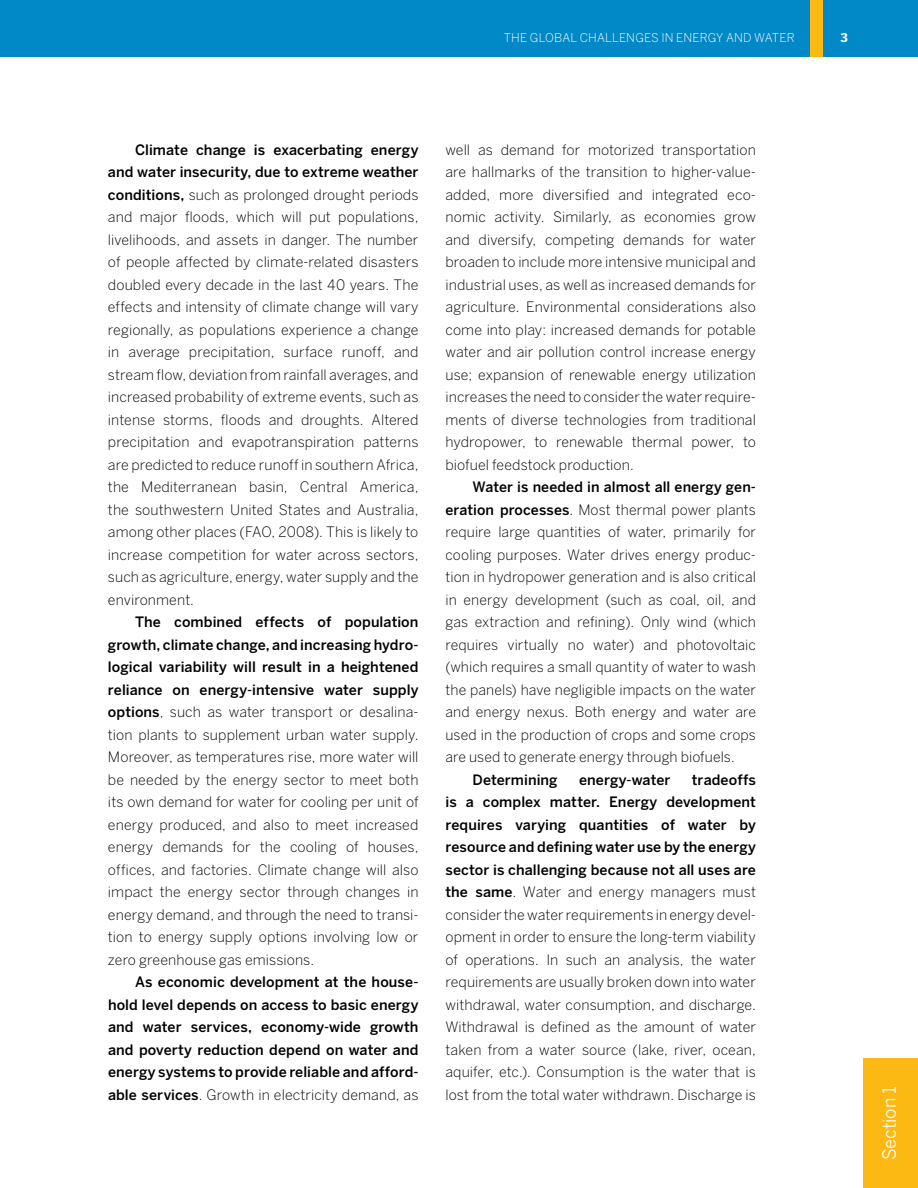
<style>
.page{position:relative;width:918px;height:1188px;background:#fff}
.page>*{position:absolute;margin:0;border:0;box-sizing:border-box;transform-origin:0 0}
.t1{font:18px "Benton Sans";color:#fff}
.t2{font:300 14.25px/22.5px "Benton Sans";letter-spacing:.005em;color:#000;text-align:justify}
.t3{font:500 14.25px/22.5px "Benton Sans";letter-spacing:.005em;color:#000;text-align:justify}
.t4{font:300 12px "Benton Sans";letter-spacing:.01em;color:#fff}
.t5{font:700 12px "Benton Sans";color:#fff}
.s1{font-weight:500}
.s2{font-weight:300}
</style>
<div class="page">
<div style="left:0;top:0;width:918px;height:57px;background:#0088c7"></div>
<div style="left:863px;top:1058px;width:55px;height:130px;background:#fdb913"></div>
<div style="left:811px;top:0;width:12px;height:57px;background:#fdb913"></div>
<p class="t4" style="left:504px;top:31px;width:44px">The Global</p>
<p class="t4" style="left:580px;top:31px;width:18px">Challenges</p>
<p class="t4" style="left:661px;top:31px;width:31px">in Energy</p>
<p class="t4" style="left:726px;top:31px;width:10px">and</p>
<p class="t4" style="left:754px;top:31px;width:19px">Water</p>
<p class="t5" style="left:841px;top:31px;width:9px">3</p>
<p class="t2" style="left:108px;top:138px;width:312px;text-indent:27px"><span class="s1">Climate change is exacerbating energy and water insecurity, due to extreme weather conditions,</span> such as prolonged drought periods and major floods, which will put populations, livelihoods, and assets in danger. The number of people affected by climate-related disasters doubled every decade in the last 40 years. The effects and intensity of climate change will vary regionally, as populations experience a change in average precipitation, surface runoff, and stream flow, deviation from rainfall averages, and increased probability of extreme events, such as intense storms, floods and droughts. Altered precipitation and evapotranspiration patterns are predicted to reduce runoff in southern Africa, the Mediterranean basin, Central America, the southwestern United States and Australia, among other places (FAO, 2008). This is likely to increase competition for water across sectors, such as agriculture, energy, water supply and the environment.</p>
<p class="t2" style="left:108px;top:611px;width:312px;text-indent:27px"><span class="s1">The combined effects of population growth, climate change, and increasing hydro&shy;logical variability will result in a heightened reliance on energy-intensive water supply options</span>, such as water transport or desalina&shy;tion plants to supplement urban water supply.<br>Moreover, as temperatures rise, more water will be needed by the energy sector to meet both its own demand for water for cooling per unit of energy produced, and also to meet increased energy demands for the cooling of houses, offices, and factories. Climate change will also impact the energy sector through changes in energy demand, and through the need to transi&shy;tion to energy supply options involving low or zero greenhouse gas emissions.</p>
<p class="t3" style="left:108px;top:971px;width:312px;text-indent:27px">As economic development at the house&shy;hold level depends on access to basic energy and water services, economy-wide growth and poverty reduction depend on water and energy systems to provide reliable and afford&shy;able services<span class="s2">. Growth in electricity demand, as</span></p>
<p class="t2" style="left:446px;top:138px;width:312px">well as demand for motorized transportation are hallmarks of the transition to higher-value&shy;added, more diversified and integrated eco&shy;nomic activity. Similarly, as economies grow and diversify, competing demands for water broaden to include more intensive municipal and industrial uses, as well as increased demands for agriculture. Environmental considerations also come into play: increased demands for potable water and air pollution control increase energy use; expansion of renewable energy utilization increases the need to consider the water require&shy;ments of diverse technologies from traditional hydropower, to renewable thermal power, to biofuel feedstock production.</p>
<p class="t2" style="left:446px;top:476px;width:312px;text-indent:27px"><span class="s1">Water is needed in almost all energy gen&shy;eration processes</span>. Most thermal power plants require large quantities of water, primarily for cooling purposes. Water drives energy produc&shy;tion in hydropower generation and is also critical in energy development (such as coal, oil, and gas extraction and refining). Only wind (which requires virtually no water) and photovoltaic (which requires a small quantity of water to wash the panels) have negligible impacts on the water and energy nexus. Both energy and water are used in the production of crops and some crops are used to generate energy through biofuels.</p>
<p class="t3" style="left:472px;top:768px;width:87px">Determining</p>
<p class="t3" style="left:579px;top:768px;width:93px">energy-water</p>
<p class="t2" style="left:445px;top:768px;width:312px;text-indent:246px"><span class="s1">tradeoffs is a complex matter. Energy development requires varying quantities of water by resource and defining water use by the energy sector is challenging because not all uses are the same</span>. Water and energy managers must consider the water requirements in energy devel&shy;opment in order to ensure the long-term viability of operations. In such an analysis, the water requirements are usually broken down into water withdrawal, water consumption, and discharge.<br>Withdrawal is defined as the amount of water taken from a water source (lake, river, ocean, aquifer, etc.). Consumption is the water that is lost from the total water withdrawn. Discharge is</p>
<p class="t1" style="left:879px;top:1160px;width:76px;rotate:-90deg">Section 1</p>
</div>
